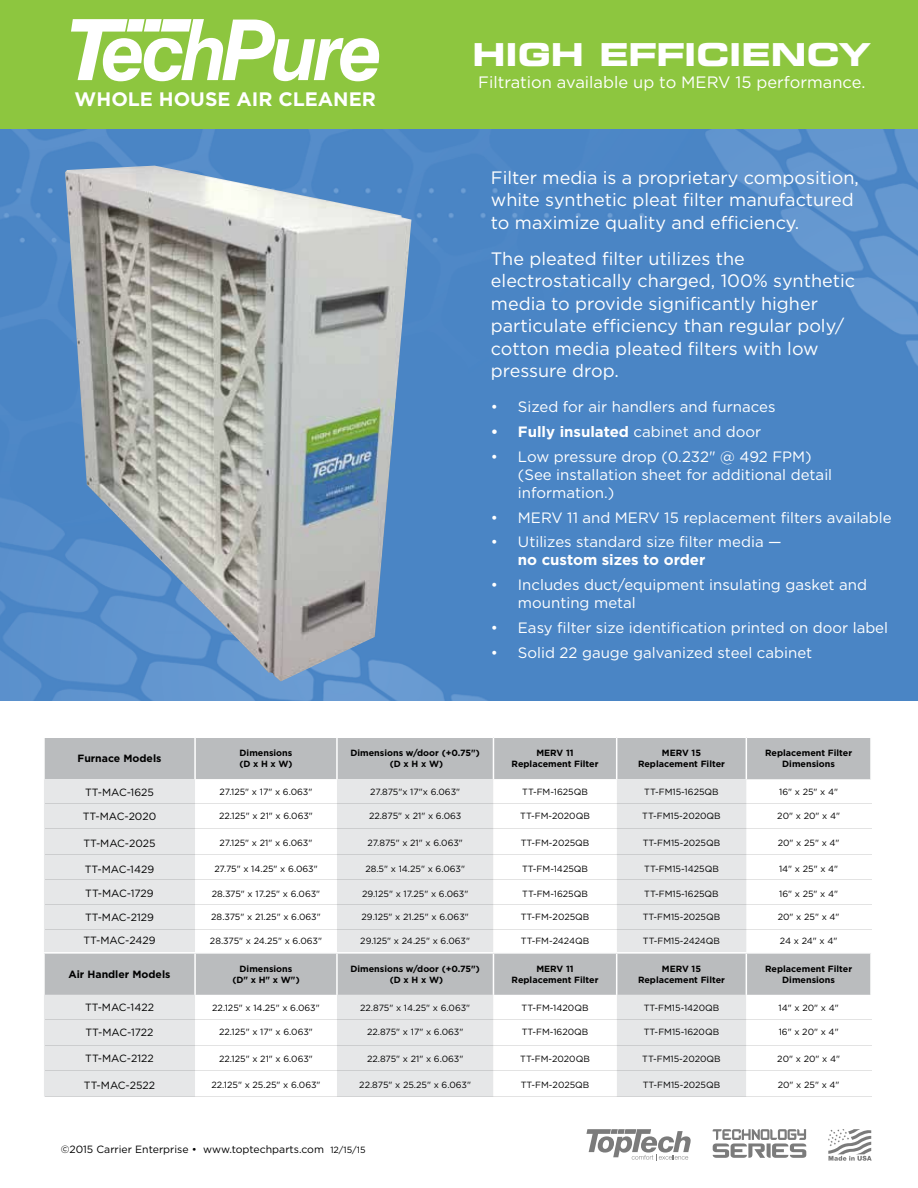
<style>
.page{position:relative;width:918px;height:1188px;background:#fff}
.page>*{position:absolute;margin:0;border:0;box-sizing:border-box;transform-origin:0 0}
.t1{font:700 expanded 31.5px "Square 721 BT";color:#fff}
.t2{font:700 19.5px "Gotham";color:#fff}
.t3{font:18px/22.5px "Gotham";color:#fff}
.t4{font:16.5px "Gotham";color:#fff}
.t5{font:15px/18px "Gotham";color:#fff}
.t6{font:700 15px "Gotham";color:#fff}
.t7{font:10.5px "Gotham";color:#000}
.t8{font:700 10.5px "Gotham";color:#000}
.t9{font:9px "Gotham";color:#000}
.t10{font:700 9px/10.8px "Gotham";color:#000;text-align:center}
.s1{font-weight:400}
.s2{font-size:9px}
</style>
<div class="page">
<img style="left:0;top:450px;width:918px;height:251px">
<img style="left:0;top:128px;width:918px;height:322px">
<div style="left:0;top:0;width:918px;height:128px;background:#8dc63f"></div>
<img style="left:65px;top:166px;width:346px;height:515px">
<svg style="left:828px;top:1129px;width:44px;height:32px"></svg>
<svg style="left:586px;top:1129px;width:105px;height:32px"></svg>
<svg style="left:713px;top:1129px;width:93px;height:29px"></svg>
<svg style="left:71px;top:19px;width:308px;height:62px"></svg>
<div style="left:45px;top:738px;width:825px;height:41px;background:#babcbe"></div>
<div style="left:44px;top:779px;width:702px;height:173px;background:#e6e7e8"></div>
<svg style="left:195px;top:779px;width:422px;height:173px"></svg>
<hr style="left:194px;top:738px;width:2px;height:41px;background:#fff">
<hr style="left:336px;top:738px;width:2px;height:41px;background:#fff">
<hr style="left:493px;top:738px;width:1px;height:41px;background:#fff">
<hr style="left:616px;top:738px;width:1px;height:41px;background:#fff">
<hr style="left:746px;top:738px;width:1px;height:41px;background:#fff">
<div style="left:45px;top:954px;width:825px;height:41px;background:#babcbe"></div>
<div style="left:44px;top:995px;width:151px;height:102px;background:#e6e7e8"></div>
<svg style="left:337px;top:995px;width:409px;height:101px;fill:#e6e7e8"></svg>
<hr style="left:194px;top:954px;width:2px;height:41px;background:#fff">
<hr style="left:336px;top:954px;width:2px;height:41px;background:#fff">
<hr style="left:493px;top:954px;width:1px;height:41px;background:#fff">
<hr style="left:616px;top:954px;width:1px;height:41px;background:#fff">
<hr style="left:746px;top:954px;width:1px;height:41px;background:#fff">
<hr style="left:31px;top:727px;width:854px;height:1px;background:#919396">
<hr style="left:31px;top:728px;width:854px;height:1px;background:#919396">
<hr style="left:68px;top:964px;width:797px;height:1px;background:#000">
<svg style="left:114px;top:928px;width:203px;height:31px"></svg>
<hr style="left:45px;top:803px;width:826px;height:1px;background:#000">
<hr style="left:45px;top:829px;width:826px;height:1px;background:#000">
<hr style="left:45px;top:854px;width:826px;height:1px;background:#000">
<hr style="left:45px;top:879px;width:826px;height:1px;background:#000">
<hr style="left:45px;top:904px;width:826px;height:1px;background:#000">
<hr style="left:45px;top:929px;width:826px;height:1px;background:#000">
<hr style="left:45px;top:1096px;width:826px;height:1px;background:#000">
<hr style="left:45px;top:1070px;width:826px;height:1px;background:#000">
<hr style="left:45px;top:1045px;width:826px;height:1px;background:#000">
<hr style="left:45px;top:1019px;width:826px;height:1px;background:#000">
<hr style="left:366px;top:963px;width:395px;height:1px;background:#000">
<h2 class="t2" style="left:75px;top:87px;width:303px">WHOLE HOUSE AIR CLEANER</h2>
<h1 class="t1" style="left:472px;top:36px;width:400px">HIGH EFFICIENCY</h1>
<h3 class="t4" style="left:478px;top:72px;width:389px">Filtration available up to MERV 15 performance.</h3>
<h3 class="t3" style="left:491px;top:166px;width:370px">Filter media is a proprietary composition, white synthetic pleat filter manufactured to maximize quality and efficiency.</h3>
<h3 class="t3" style="left:491px;top:247px;width:366px">The pleated filter utilizes the electrostatically charged, 100% synthetic media to provide significantly higher particulate efficiency than regular poly/ cotton media pleated filters with low pressure drop.</h3>
<h3 class="t5" style="left:491px;top:398px;width:286px">• Sized for air handlers and furnaces</h3>
<h3 class="t6" style="left:491px;top:423px;width:272px">• Fully insulated <span class="s1">cabinet and door</span></h3>
<h3 class="t5" style="left:518px;top:448px;width:316px;text-indent:-27px">• Low pressure drop (0.232" @ 492 FPM) (See installation sheet for additional detail information.)</h3>
<h3 class="t5" style="left:491px;top:508px;width:402px">• MERV 11 and MERV 15 replacement filters available</h3>
<h3 class="t5" style="left:491px;top:533px;width:292px">• Utilizes standard size filter media —</h3>
<h3 class="t6" style="left:518px;top:551px;width:189px">no custom sizes to order</h3>
<h3 class="t5" style="left:518px;top:576px;width:351px;text-indent:-27px">• Includes duct/equipment insulating gasket and mounting metal</h3>
<h3 class="t5" style="left:491px;top:619px;width:399px">• Easy filter size identification printed on door label</h3>
<h3 class="t5" style="left:491px;top:643px;width:323px">• Solid 22 gauge galvanized steel cabinet</h3>
<p class="t8" style="left:77px;top:752px;width:86px">Furnace Models</p>
<p class="t10" style="left:239px;top:748px;width:55px;text-align:left">Dimensions (D x H x W)</p>
<p class="t10" style="left:350px;top:748px;width:131px">Dimensions w/door (+0.75") (D x H x W)</p>
<p class="t10" style="left:512px;top:748px;width:88px">MERV 11<br>Replacement Filter</p>
<p class="t10" style="left:638px;top:748px;width:88px">MERV 15<br>Replacement Filter</p>
<p class="t10" style="left:765px;top:748px;width:88px">Replacement Filter<br>Dimensions</p>
<p class="t7" style="left:85px;top:786px;width:70px">TT-MAC-1625</p>
<p class="t9" style="left:220px;top:786px;width:94px">27.125" x 17" x 6.063"</p>
<p class="t9" style="left:370px;top:786px;width:91px">27.875"x 17"x 6.063"</p>
<p class="t9" style="left:522px;top:786px;width:67px">TT-FM-1625QB</p>
<p class="t9" style="left:644px;top:786px;width:76px">TT-FM15-1625QB</p>
<p class="t9" style="left:779px;top:786px;width:60px">16" x 25" x 4"</p>
<p class="t7" style="left:83px;top:810px;width:75px">TT-MAC-2020</p>
<p class="t9" style="left:219px;top:811px;width:95px">22.125" x 21" x 6.063"</p>
<p class="t9" style="left:369px;top:811px;width:94px">22.875" x 21" x 6.063</p>
<p class="t9" style="left:520px;top:811px;width:71px">TT-FM-2020QB</p>
<p class="t9" style="left:642px;top:811px;width:80px">TT-FM15-2020QB</p>
<p class="t9" style="left:777px;top:811px;width:64px">20" x 20" x 4"</p>
<p class="t7" style="left:83px;top:836px;width:74px">TT-MAC-2025</p>
<p class="t9" style="left:220px;top:837px;width:94px">27.125" x 21" x 6.063"</p>
<p class="t9" style="left:368px;top:837px;width:97px">27.875" x 21" x 6.063"</p>
<p class="t9" style="left:521px;top:837px;width:70px">TT-FM-2025QB</p>
<p class="t9" style="left:643px;top:837px;width:79px">TT-FM15-2025QB</p>
<p class="t9" style="left:778px;top:837px;width:63px">20" x 25" x 4"</p>
<p class="t7" style="left:85px;top:863px;width:71px">TT-MAC-1429</p>
<p class="t9" style="left:214px;top:864px;width:105px">27.75" x 14.25" x 6.063"</p>
<p class="t9" style="left:365px;top:864px;width:101px">28.5" x 14.25" x 6.063"</p>
<p class="t9" style="left:522px;top:864px;width:67px">TT-FM-1425QB</p>
<p class="t9" style="left:644px;top:864px;width:76px">TT-FM15-1425QB</p>
<p class="t9" style="left:779px;top:864px;width:61px">14" x 25" x 4"</p>
<p class="t7" style="left:85px;top:887px;width:70px">TT-MAC-1729</p>
<p class="t9" style="left:212px;top:888px;width:110px">28.375" x 17.25" x 6.063"</p>
<p class="t9" style="left:362px;top:888px;width:108px">29.125" x 17.25" x 6.063"</p>
<p class="t9" style="left:522px;top:888px;width:67px">TT-FM-1625QB</p>
<p class="t9" style="left:644px;top:888px;width:76px">TT-FM15-1625QB</p>
<p class="t9" style="left:779px;top:888px;width:60px">16" x 25" x 4"</p>
<p class="t7" style="left:85px;top:911px;width:70px">TT-MAC-2129</p>
<p class="t9" style="left:211px;top:912px;width:111px">28.375" x 21.25" x 6.063"</p>
<p class="t9" style="left:362px;top:912px;width:109px">29.125" x 21.25" x 6.063"</p>
<p class="t9" style="left:521px;top:912px;width:70px">TT-FM-2025QB</p>
<p class="t9" style="left:643px;top:912px;width:79px">TT-FM15-2025QB</p>
<p class="t9" style="left:778px;top:912px;width:63px">20" x 25" x 4"</p>
<p class="t7" style="left:84px;top:934px;width:73px">TT-MAC-2429</p>
<p class="t9" style="left:210px;top:935px;width:114px">28.375" x 24.25" x 6.063"</p>
<p class="t9" style="left:360px;top:935px;width:111px">29.125" x 24.25" x 6.063"</p>
<p class="t9" style="left:521px;top:935px;width:70px">TT-FM-2424QB</p>
<p class="t9" style="left:643px;top:935px;width:79px">TT-FM15-2424QB</p>
<p class="t9" style="left:780px;top:935px;width:59px">24 x 24" x 4"</p>
<p class="t8" style="left:68px;top:968px;width:104px">Air Handler Models</p>
<p class="t10" style="left:232px;top:963px;width:69px">Dimensions (D" x H" x W")</p>
<p class="t10" style="left:350px;top:963px;width:131px">Dimensions w/door (+0.75") (D x H x W)</p>
<p class="t10" style="left:512px;top:963px;width:88px">MERV 11<br>Replacement Filter</p>
<p class="t10" style="left:638px;top:963px;width:88px">MERV 15<br>Replacement Filter</p>
<p class="t10" style="left:765px;top:963px;width:88px">Replacement Filter<br>Dimensions</p>
<p class="t7" style="left:85px;top:1001px;width:70px">TT-MAC-1422</p>
<p class="t9" style="left:212px;top:1002px;width:109px">22.125" x 14.25" x 6.063"</p>
<p class="t9" style="left:360px;top:1002px;width:112px">22.875" x 14.25" x 6.063"</p>
<p class="t9" style="left:522px;top:1002px;width:68px">TT-FM-1420QB</p>
<p class="t9" style="left:644px;top:1002px;width:77px">TT-FM15-1420QB</p>
<p class="t9" style="left:779px;top:1002px;width:62px">14" x 20" x 4"</p>
<p class="t7" style="left:86px;top:1026px;width:69px">TT-MAC-1722</p>
<p class="t9" style="left:219px;top:1026px;width:95px">22.125" x 17" x 6.063"</p>
<p class="t9" style="left:367px;top:1026px;width:98px">22.875" x 17" x 6.063"</p>
<p class="t9" style="left:522px;top:1026px;width:68px">TT-FM-1620QB</p>
<p class="t9" style="left:644px;top:1026px;width:77px">TT-FM15-1620QB</p>
<p class="t9" style="left:779px;top:1026px;width:61px">16" x 20" x 4"</p>
<p class="t7" style="left:85px;top:1052px;width:70px">TT-MAC-2122</p>
<p class="t9" style="left:219px;top:1053px;width:95px">22.125" x 21" x 6.063"</p>
<p class="t9" style="left:367px;top:1053px;width:98px">22.875" x 21" x 6.063"</p>
<p class="t9" style="left:520px;top:1053px;width:71px">TT-FM-2020QB</p>
<p class="t9" style="left:642px;top:1053px;width:80px">TT-FM15-2020QB</p>
<p class="t9" style="left:777px;top:1053px;width:64px">20" x 20" x 4"</p>
<p class="t7" style="left:84px;top:1079px;width:73px">TT-MAC-2522</p>
<p class="t9" style="left:211px;top:1079px;width:111px">22.125" x 25.25" x 6.063"</p>
<p class="t9" style="left:359px;top:1079px;width:113px">22.875" x 25.25" x 6.063"</p>
<p class="t9" style="left:521px;top:1079px;width:70px">TT-FM-2025QB</p>
<p class="t9" style="left:643px;top:1079px;width:79px">TT-FM15-2025QB</p>
<p class="t9" style="left:778px;top:1079px;width:63px">20" x 25" x 4"</p>
<p class="t7" style="left:61px;top:1143px;width:306px">©2015 Carrier Enterprise • www.toptechparts.com <span class="s2">12/15/15</span></p>
</div>
